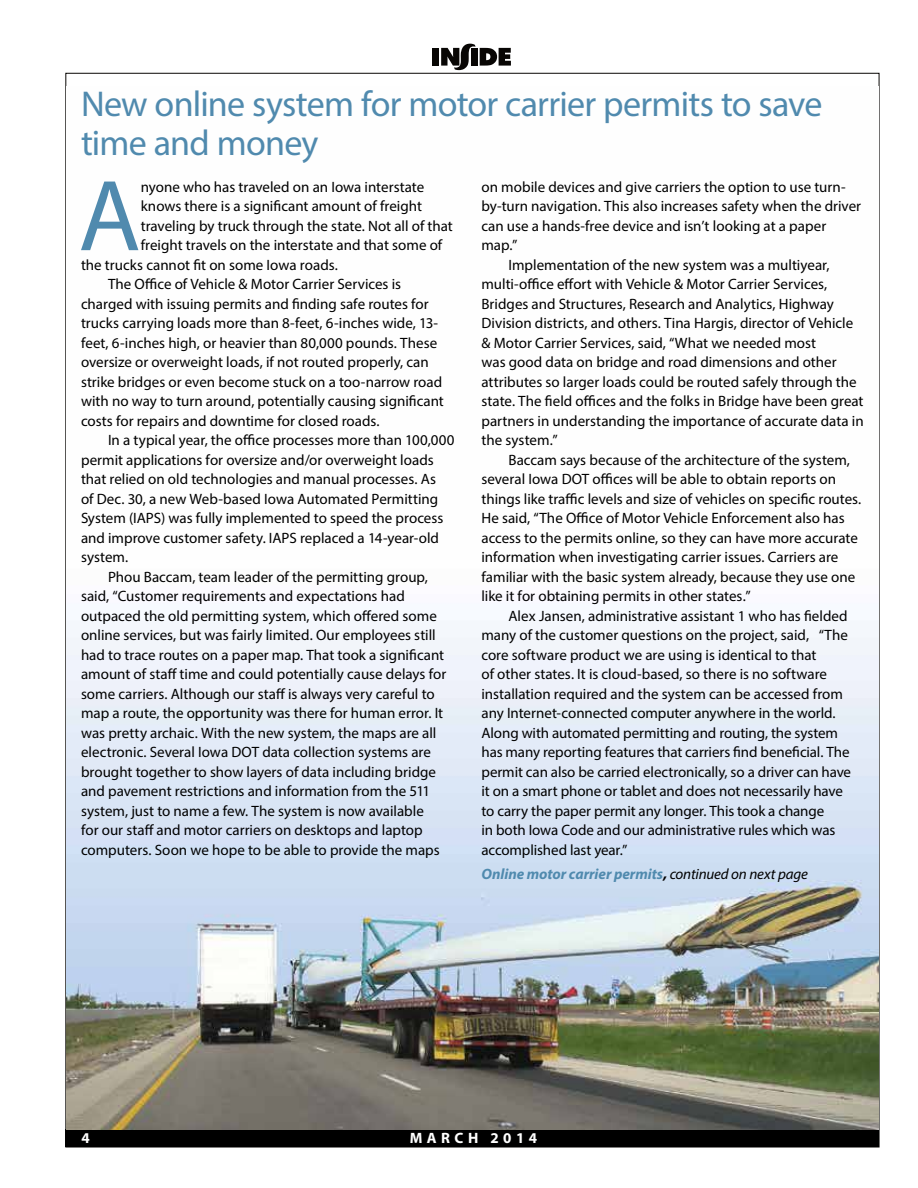
<style>
.page{position:relative;width:918px;height:1188px;background:#fff}
.page>*{position:absolute;margin:0;border:0;box-sizing:border-box;transform-origin:0 0}
.t1{font:101.85px "Myriad Pro";color:#508aae}
.t2{font:36px/39px "Myriad Pro";letter-spacing:-.02em;color:#508aae}
.t3{font:15px "Myriad Pro";color:#000}
.t4{font:italic 700 15px "Myriad Pro";letter-spacing:-.005em;color:#508aae}
.t5{font:700 15px "Myriad Pro";letter-spacing:.3em;color:#fff}
.s1{color:#000}
.s2{font-weight:400;color:#000}
</style>
<div class="page">
<div style="left:66px;top:1129px;width:813px;height:18px;background:#000"></div>
<div style="left:432px;top:48px;width:7px;height:18px;background:#080604"></div>
<svg style="left:441px;top:44px;width:70px;height:26px"></svg>
<img style="left:66px;top:621px;width:813px;height:508px">
<h2 class="t2" style="left:81px;top:84px;width:743px">New online system for motor carrier permits to save time and money</h2>
<h1 class="t1" style="left:78px;top:153px;width:64px">A</h1>
<p class="t3" style="left:141px;top:177px;width:285px">nyone who has traveled on an Iowa interstate</p>
<p class="t3" style="left:482px;top:177px;width:366px">on mobile devices and give carriers the option to use turn-</p>
<p class="t3" style="left:482px;top:197px;width:381px">by-turn navigation. This also increases safety when the driver</p>
<p class="t3" style="left:482px;top:216px;width:346px">can use a hands-free device and isn’t looking at a paper</p>
<p class="t3" style="left:482px;top:236px;width:38px">map.”</p>
<p class="t3" style="left:509px;top:255px;width:323px">Implementation of the new system was a multiyear,</p>
<p class="t3" style="left:482px;top:275px;width:347px">multi-office effort with Vehicle &amp; Motor Carrier Services,</p>
<p class="t3" style="left:482px;top:294px;width:354px">Bridges and Structures, Research and Analytics, Highway</p>
<p class="t3" style="left:482px;top:314px;width:373px">Division districts, and others. Tina Hargis, director of Vehicle</p>
<p class="t3" style="left:482px;top:333px;width:336px">&amp; Motor Carrier Services, said, “What we needed most</p>
<p class="t3" style="left:482px;top:353px;width:357px">was good data on bridge and road dimensions and other</p>
<p class="t3" style="left:482px;top:372px;width:377px">attributes so larger loads could be routed safely through the</p>
<p class="t3" style="left:482px;top:392px;width:384px">state. The field offices and the folks in Bridge have been great</p>
<p class="t3" style="left:482px;top:411px;width:384px">partners in understanding the importance of accurate data in</p>
<p class="t3" style="left:482px;top:431px;width:78px">the system.”</p>
<p class="t3" style="left:509px;top:450px;width:343px">Baccam says because of the architecture of the system,</p>
<p class="t3" style="left:482px;top:470px;width:356px">several Iowa DOT offices will be able to obtain reports on</p>
<p class="t3" style="left:482px;top:489px;width:381px">things like traffic levels and size of vehicles on specific routes.</p>
<p class="t3" style="left:482px;top:509px;width:365px">He said, “The Office of Motor Vehicle Enforcement also has</p>
<p class="t3" style="left:482px;top:528px;width:378px">access to the permits online, so they can have more accurate</p>
<p class="t3" style="left:482px;top:548px;width:358px">information when investigating carrier issues. Carriers are</p>
<p class="t3" style="left:482px;top:567px;width:375px">familiar with the basic system already, because they use one</p>
<p class="t3" style="left:482px;top:587px;width:271px">like it for obtaining permits in other states.”</p>
<p class="t3" style="left:509px;top:606px;width:341px">Alex Jansen, administrative assistant 1 who has fielded</p>
<p class="t3" style="left:482px;top:626px;width:368px">many of the customer questions on the project, said, “The</p>
<p class="t3" style="left:482px;top:645px;width:337px">core software product we are using is identical to that</p>
<p class="t3" style="left:482px;top:665px;width:347px">of other states. It is cloud-based, so there is no software</p>
<p class="t3" style="left:482px;top:684px;width:363px">installation required and the system can be accessed from</p>
<p class="t3" style="left:482px;top:704px;width:356px">any Internet-connected computer anywhere in the world.</p>
<p class="t3" style="left:482px;top:723px;width:358px">Along with automated permitting and routing, the system</p>
<p class="t3" style="left:482px;top:743px;width:370px">has many reporting features that carriers find beneficial. The</p>
<p class="t3" style="left:482px;top:762px;width:371px">permit can also be carried electronically, so a driver can have</p>
<p class="t3" style="left:482px;top:782px;width:363px">it on a smart phone or tablet and does not necessarily have</p>
<p class="t3" style="left:482px;top:801px;width:344px">to carry the paper permit any longer. This took a change</p>
<p class="t3" style="left:482px;top:821px;width:355px">in both Iowa Code and our administrative rules which was</p>
<p class="t3" style="left:482px;top:840px;width:148px">accomplished last year.”</p>
<p class="t4" style="left:482px;top:864px;width:328px">Online motor carrier permits<span class="s1">,</span> <span class="s2">continued on next page</span></p>
<p class="t3" style="left:141px;top:197px;width:283px">knows there is a significant amount of freight</p>
<p class="t3" style="left:141px;top:216px;width:314px">traveling by truck through the state. Not all of that</p>
<p class="t3" style="left:141px;top:236px;width:303px">freight travels on the interstate and that some of</p>
<p class="t3" style="left:81px;top:255px;width:258px">the trucks cannot fit on some Iowa roads.</p>
<p class="t3" style="left:108px;top:275px;width:295px">The Office of Vehicle &amp; Motor Carrier Services is</p>
<p class="t3" style="left:81px;top:294px;width:349px">charged with issuing permits and finding safe routes for</p>
<p class="t3" style="left:81px;top:314px;width:359px">trucks carrying loads more than 8-feet, 6-inches wide, 13-</p>
<p class="t3" style="left:81px;top:333px;width:358px">feet, 6-inches high, or heavier than 80,000 pounds. These</p>
<p class="t3" style="left:81px;top:353px;width:349px">oversize or overweight loads, if not routed properly, can</p>
<p class="t3" style="left:81px;top:372px;width:363px">strike bridges or even become stuck on a too-narrow road</p>
<p class="t3" style="left:81px;top:392px;width:364px">with no way to turn around, potentially causing significant</p>
<p class="t3" style="left:81px;top:411px;width:300px">costs for repairs and downtime for closed roads.</p>
<p class="t3" style="left:108px;top:431px;width:348px">In a typical year, the office processes more than 100,000</p>
<p class="t3" style="left:81px;top:450px;width:354px">permit applications for oversize and/or overweight loads</p>
<p class="t3" style="left:81px;top:470px;width:357px">that relied on old technologies and manual processes. As</p>
<p class="t3" style="left:81px;top:489px;width:359px">of Dec. 30, a new Web-based Iowa Automated Permitting</p>
<p class="t3" style="left:81px;top:509px;width:364px">System (IAPS) was fully implemented to speed the process</p>
<p class="t3" style="left:81px;top:528px;width:360px">and improve customer safety. IAPS replaced a 14-year-old</p>
<p class="t3" style="left:81px;top:548px;width:49px">system.</p>
<p class="t3" style="left:108px;top:567px;width:322px">Phou Baccam, team leader of the permitting group,</p>
<p class="t3" style="left:81px;top:587px;width:325px">said, “Customer requirements and expectations had</p>
<p class="t3" style="left:81px;top:606px;width:357px">outpaced the old permitting system, which offered some</p>
<p class="t3" style="left:81px;top:626px;width:356px">online services, but was fairly limited. Our employees still</p>
<p class="t3" style="left:81px;top:645px;width:365px">had to trace routes on a paper map. That took a significant</p>
<p class="t3" style="left:81px;top:665px;width:367px">amount of staff time and could potentially cause delays for</p>
<p class="t3" style="left:81px;top:684px;width:355px">some carriers. Although our staff is always very careful to</p>
<p class="t3" style="left:81px;top:704px;width:364px">map a route, the opportunity was there for human error. It</p>
<p class="t3" style="left:81px;top:723px;width:357px">was pretty archaic. With the new system, the maps are all</p>
<p class="t3" style="left:81px;top:743px;width:351px">electronic. Several Iowa DOT data collection systems are</p>
<p class="t3" style="left:81px;top:762px;width:357px">brought together to show layers of data including bridge</p>
<p class="t3" style="left:81px;top:782px;width:351px">and pavement restrictions and information from the 511</p>
<p class="t3" style="left:81px;top:801px;width:344px">system, just to name a few. The system is now available</p>
<p class="t3" style="left:81px;top:821px;width:343px">for our staff and motor carriers on desktops and laptop</p>
<p class="t3" style="left:81px;top:840px;width:360px">computers. Soon we hope to be able to provide the maps</p>
<p class="t5" style="left:82px;top:1129px;width:10px">4</p>
<p class="t5" style="left:410px;top:1128px;width:129px">MARCH 2014</p>
</div>
